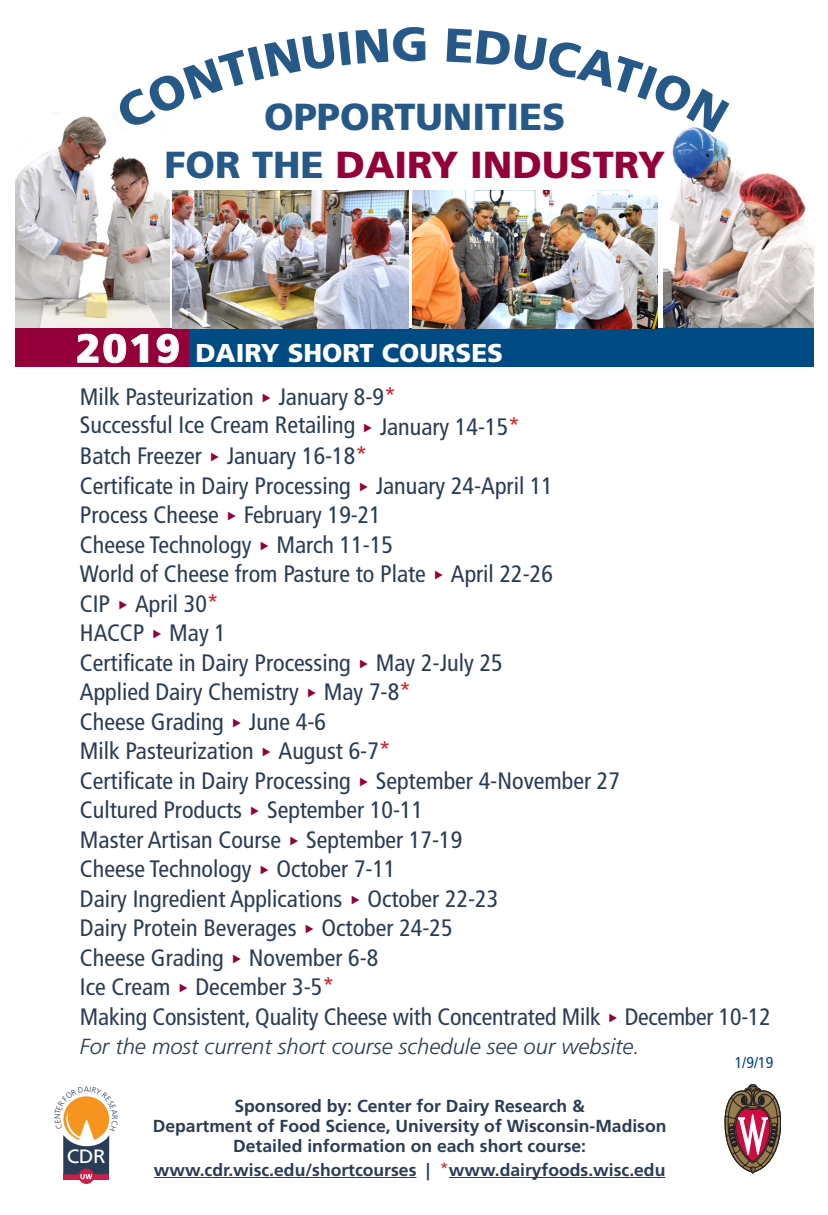
<style>
.page{position:relative;width:828px;height:1215px;background:#fff}
.page>*{position:absolute;margin:0;border:0;box-sizing:border-box;transform-origin:0 0}
.t1{font:900 37.6px "Frutiger";color:#94003a}
.t2{font:900 37.6px "Frutiger";color:#265988}
.t3{font:900 25.8px "Frutiger";color:#fff}
.t4{font:condensed 23.8px "Frutiger";color:#293c54}
.t5{font:italic 300 21.8px "Frutiger";color:#293c54}
.t6{font:19.2px "Frutiger";color:#fff;scale:1.06 1}
.t7{font:700 17.4px "Frutiger";color:#293c54}
.t8{font:condensed 15.8px "Frutiger";color:#004b84}
.s1{color:#265988}
.s2{font-size:39.6px}
.s3{color:#d1232a}
.s4{font-weight:400;font-stretch:condensed;font-size:18px;color:#d1232a}
</style>
<div class="page">
<img style="left:664px;top:133px;width:150px;height:196px">
<img style="left:16px;top:113px;width:154px;height:216px">
<hr style="left:154px;top:1177px;width:262px;height:1px;background:#293c54">
<hr style="left:449px;top:1177px;width:216px;height:1px;background:#293c54">
<div style="left:63px;top:1174px;width:46px;height:6px;background:#cf1e45"></div>
<svg style="left:79px;top:1169px;width:15px;height:15px"></svg>
<svg style="left:725px;top:1084px;width:56px;height:89px"></svg>
<div style="left:18px;top:329px;width:796px;height:38px;background:#004b84"></div>
<div style="left:16px;top:329px;width:173px;height:38px;background:#94003a"></div>
<svg style="left:77px;top:333px;width:72px;height:31px"></svg>
<svg style="left:156px;top:333px;width:23px;height:31px"></svg>
<img style="left:172px;top:190px;width:237px;height:139px">
<img style="left:413px;top:190px;width:245px;height:139px">
<svg style="left:114px;top:112px;width:56px;height:19px"></svg>
<svg style="left:63px;top:1096px;width:47px;height:83px"></svg>
<p class="t2" style="left:264px;top:94px;width:303px">OPPORTUNITIES</p>
<p class="t1" style="left:164px;top:142px;width:502px"><span class="s1">FOR THE</span> DAIRY INDUSTRY</p>
<p class="t3" style="left:76px;top:338px;width:429px"><span class="s2">2019</span> DAIRY SHORT COURSES</p>
<p class="t4" style="left:80px;top:383px;width:175px">Milk Pasteurization</p>
<p class="t4" style="left:279px;top:383px;width:119px">January 8-9<span class="s3">*</span></p>
<p class="t4" style="left:80px;top:411px;width:442px">Successful Ice Cream Retailing January 14-15<span class="s3">*</span></p>
<p class="t4" style="left:80px;top:442px;width:123px">Batch Freezer</p>
<p class="t4" style="left:227px;top:442px;width:142px">January 16-18<span class="s3">*</span></p>
<p class="t4" style="left:80px;top:472px;width:272px">Certificate in Dairy Processing</p>
<p class="t4" style="left:376px;top:472px;width:179px">January 24-April 11</p>
<p class="t4" style="left:80px;top:501px;width:141px">Process Cheese</p>
<p class="t4" style="left:244px;top:501px;width:139px">February 19-21</p>
<p class="t4" style="left:80px;top:531px;width:173px">Cheese Technology</p>
<p class="t4" style="left:276px;top:531px;width:118px">March 11-15</p>
<p class="t4" style="left:80px;top:560px;width:348px">World of Cheese from Pasture to Plate</p>
<p class="t4" style="left:451px;top:560px;width:104px">April 22-26</p>
<p class="t4" style="left:80px;top:590px;width:32px">CIP</p>
<p class="t4" style="left:135px;top:590px;width:85px">April 30<span class="s3">*</span></p>
<p class="t4" style="left:80px;top:619px;width:66px">HACCP</p>
<p class="t4" style="left:169px;top:619px;width:58px">May 1</p>
<p class="t4" style="left:80px;top:649px;width:272px">Certificate in Dairy Processing</p>
<p class="t4" style="left:376px;top:649px;width:128px">May 2-July 25</p>
<p class="t4" style="left:80px;top:678px;width:220px">Applied Dairy Chemistry</p>
<p class="t4" style="left:324px;top:678px;width:89px">May 7-8<span class="s3">*</span></p>
<p class="t4" style="left:80px;top:708px;width:145px">Cheese Grading</p>
<p class="t4" style="left:249px;top:708px;width:79px">June 4-6</p>
<p class="t4" style="left:80px;top:737px;width:175px">Milk Pasteurization</p>
<p class="t4" style="left:279px;top:737px;width:114px">August 6-7<span class="s3">*</span></p>
<p class="t4" style="left:80px;top:767px;width:272px">Certificate in Dairy Processing</p>
<p class="t4" style="left:376px;top:767px;width:246px">September 4-November 27</p>
<p class="t4" style="left:80px;top:796px;width:164px">Cultured Products</p>
<p class="t4" style="left:267px;top:796px;width:158px">September 10-11</p>
<p class="t4" style="left:80px;top:826px;width:203px">Master Artisan Course</p>
<p class="t4" style="left:306px;top:826px;width:158px">September 17-19</p>
<p class="t4" style="left:80px;top:855px;width:173px">Cheese Technology</p>
<p class="t4" style="left:276px;top:855px;width:121px">October 7-11</p>
<p class="t4" style="left:80px;top:885px;width:264px">Dairy Ingredient Applications</p>
<p class="t4" style="left:367px;top:885px;width:132px">October 22-23</p>
<p class="t4" style="left:80px;top:914px;width:218px">Dairy Protein Beverages</p>
<p class="t4" style="left:322px;top:914px;width:132px">October 24-25</p>
<p class="t4" style="left:80px;top:944px;width:145px">Cheese Grading</p>
<p class="t4" style="left:249px;top:944px;width:131px">November 6-8</p>
<p class="t4" style="left:80px;top:973px;width:92px">Ice Cream</p>
<p class="t4" style="left:196px;top:973px;width:140px">December 3-5<span class="s3">*</span></p>
<p class="t4" style="left:80px;top:1003px;width:522px">Making Consistent, Quality Cheese with Concentrated Milk</p>
<p class="t4" style="left:625px;top:1003px;width:148px">December 10-12</p>
<p class="t5" style="left:80px;top:1034px;width:561px">For the most current short course schedule see our website.</p>
<p class="t8" style="left:735px;top:1053px;width:40px">1/9/19</p>
<p class="t6" style="left:67px;top:1145px;width:38px">CDR</p>
<p class="t7" style="left:235px;top:1095px;width:352px">Sponsored by: Center for Dairy Research &amp;</p>
<p class="t7" style="left:153px;top:1115px;width:515px">Department of Food Science, University of Wisconsin-Madison</p>
<p class="t7" style="left:233px;top:1135px;width:354px">Detailed information on each short course:</p>
<p class="t7" style="left:154px;top:1159px;width:513px">www.cdr.wisc.edu/shortcourses | <span class="s4">*</span>www.dairyfoods.wisc.edu</p>
</div>
